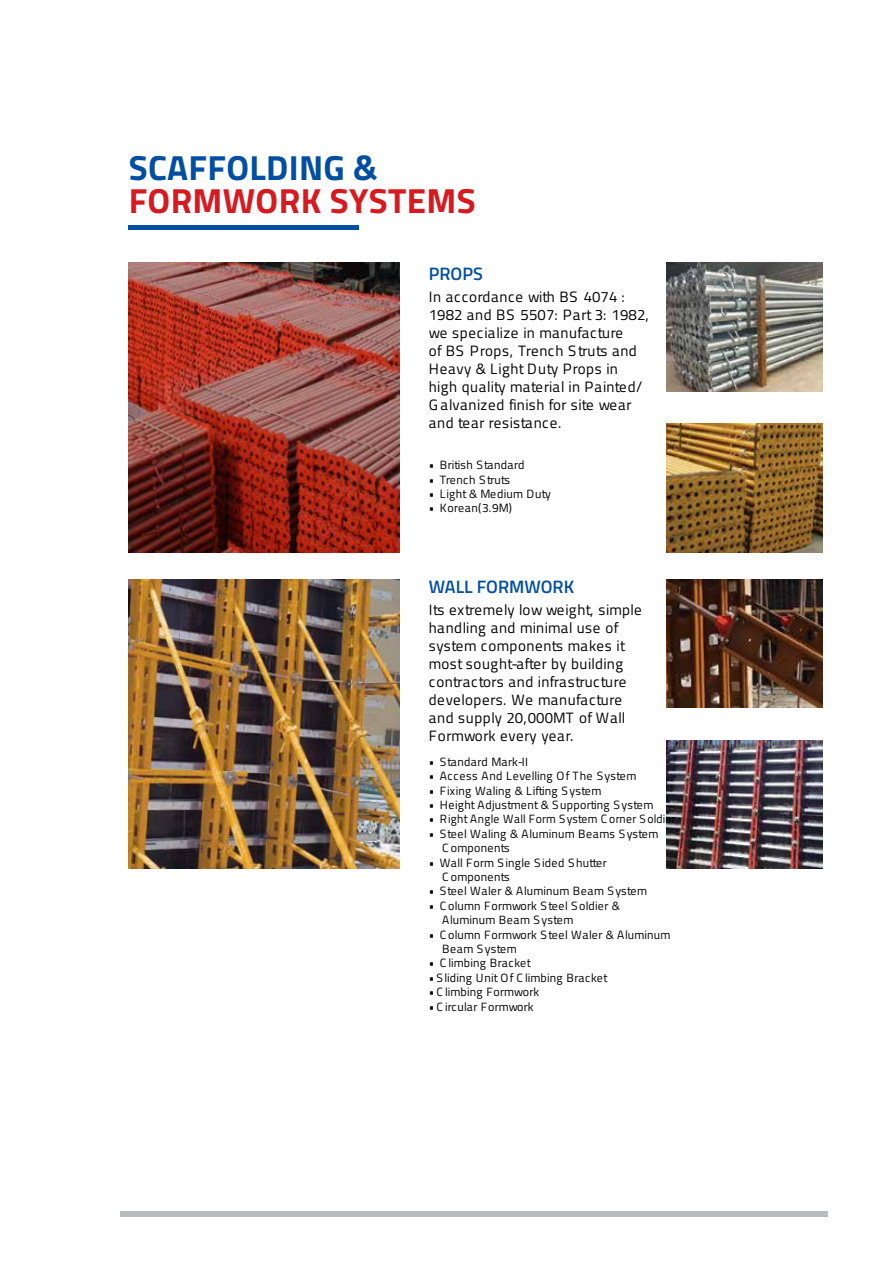
<style>
.page{position:relative;width:893px;height:1263px;background:#fff}
.page>*{position:absolute;margin:0;border:0;box-sizing:border-box;transform-origin:0 0}
.t1{font:700 34.8px "Titillium";letter-spacing:.01em;color:#d71920}
.t2{font:700 34.8px "Titillium";letter-spacing:.01em;color:#014ea2}
.t3{font:600 18px "Titillium Web";color:#014ea2}
.t4{font:15px/18px "Titillium";letter-spacing:.03em;color:#000}
.t5{font:12px/14.4px "Titillium";letter-spacing:.02em;color:#000}
.t6{font:12px "Titillium";letter-spacing:.05em;color:#000}
.t7{font:12px "Titillium";letter-spacing:-.005em;color:#000}
</style>
<div class="page">
<img style="left:667px;top:740px;width:155px;height:129px">
<img style="left:667px;top:579px;width:155px;height:129px">
<div style="left:120px;top:1211px;width:708px;height:5px;background:#b9bbbd"></div>
<img style="left:129px;top:263px;width:270px;height:289px">
<img style="left:129px;top:579px;width:270px;height:290px">
<img style="left:667px;top:263px;width:155px;height:128px">
<img style="left:667px;top:424px;width:155px;height:128px">
<div style="left:129px;top:225px;width:230px;height:5px;background:#014ea2"></div>
<h1 class="t2" style="left:129px;top:141px;width:250px">SCAFFOLDING &amp;</h1>
<h1 class="t1" style="left:129px;top:174px;width:348px">FORMWORK SYSTEMS</h1>
<h2 class="t3" style="left:429px;top:260px;width:55px">PROPS</h2>
<p class="t4" style="left:429px;top:287px;width:222px">In accordance with BS 4074 :<br>1982 and BS 5507: Part 3: 1982, we specialize in manufacture<br>of BS Props, Trench Struts and<br>Heavy &amp; Light Duty Props in high quality material in Painted/<br>G alvanized finish for site wear and tear resistance.</p>
<p class="t5" style="left:429px;top:457px;width:97px">• British Standard</p>
<p class="t5" style="left:429px;top:472px;width:83px">• Trench Struts</p>
<p class="t5" style="left:429px;top:486px;width:123px">• Light &amp; Medium Duty</p>
<p class="t5" style="left:429px;top:500px;width:85px">• Korean(3.9M)</p>
<h2 class="t3" style="left:429px;top:573px;width:147px">WALL FORMWORK</h2>
<p class="t4" style="left:429px;top:600px;width:214px">Its extremely low weight, simple handling and minimal use of system components makes it most sought-after by building contractors and infrastructure developers. We manufacture and supply 20,000MT of Wall<br>Formwork every year.</p>
<p class="t5" style="left:429px;top:754px;width:101px">• Standard Mark-II</p>
<p class="t5" style="left:429px;top:768px;width:209px">• Access And Levelling Of The System</p>
<p class="t5" style="left:429px;top:783px;width:174px">• Fixing Waling &amp; Lifting System</p>
<p class="t5" style="left:429px;top:797px;width:226px">• Height Adjustment &amp; Supporting System</p>
<p class="t5" style="left:429px;top:811px;width:249px">• Right Angle Wall Form System C orner Soldier</p>
<p class="t5" style="left:442px;top:826px;width:218px;text-indent:-13px">• Steel Waling &amp; Aluminum Beams System<br>C omponents</p>
<p class="t5" style="left:442px;top:855px;width:166px;text-indent:-13px">• Wall Form Single Sided Shutter<br>C omponents</p>
<p class="t6" style="left:429px;top:882px;width:220px">• Steel Waler &amp; Aluminum Beam System</p>
<p class="t5" style="left:442px;top:898px;width:179px;text-indent:-13px">• C olumn Formwork Steel Soldier &amp;<br>Aluminum Beam System</p>
<p class="t5" style="left:442px;top:927px;width:230px;text-indent:-13px">• C olumn Formwork Steel Waler &amp; Aluminum<br>Beam System</p>
<p class="t5" style="left:429px;top:955px;width:104px">• C limbing Bracket</p>
<p class="t5" style="left:429px;top:970px;width:180px">• Sliding Unit Of C limbing Bracket</p>
<p class="t5" style="left:429px;top:984px;width:112px">• C limbing Formwork</p>
<p class="t7" style="left:429px;top:998px;width:106px">• C ircular Formwork</p>
</div>
